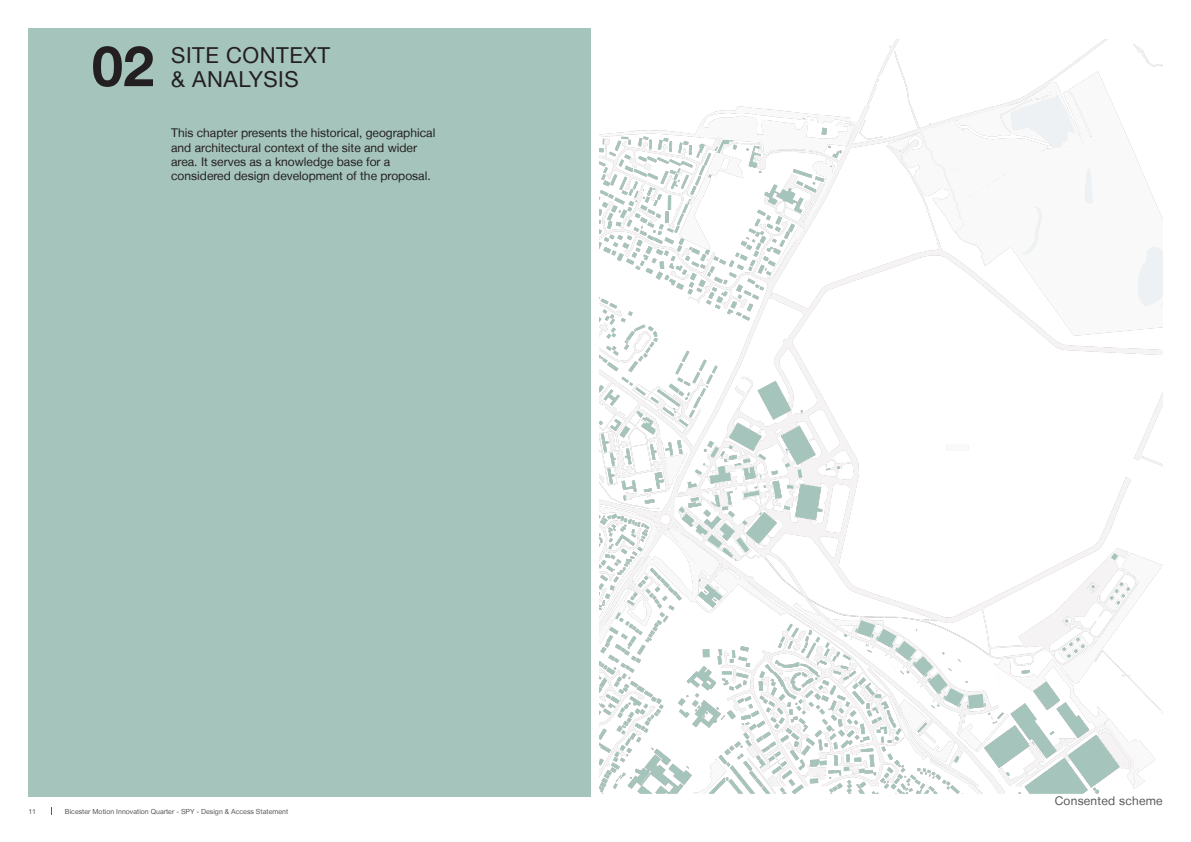
<style>
.page{position:relative;width:1191px;height:842px;background:#fff}
.page>*{position:absolute;margin:0;border:0;box-sizing:border-box;transform-origin:0 0}
.CHAPTER_no__BOLD{font:700 56px "Helvetica Neue LT";color:#231f20}
.CHAPTER_Title{font:22px "Helvetica Neue LT";letter-spacing:.025em;color:#231f20}
.Body_Copy{font:12px/14.4px "Helvetica Neue LT";color:#231f20}
.HEADINGS_BOLD{font:12px "Helvetica Neue LT";letter-spacing:.02em;color:#57585a}
.t1{font:7px "Helvetica Neue LT";color:#57585a}
</style>
<div class="page">
<div style="left:28px;top:28px;width:563px;height:769px;background:#a5c4bb"></div>
<img style="left:600px;top:39px;width:562px;height:755px">
<p class="CHAPTER_no__BOLD" style="left:92px;top:32px;width:64px">02</p>
<p class="CHAPTER_Title" style="left:171px;top:42px;width:160px">SITE CONTEXT</p>
<p class="CHAPTER_Title" style="left:171px;top:66px;width:129px">&amp; ANALYSIS</p>
<p class="Body_Copy" style="left:171px;top:126px;width:266px">This chapter presents the historical, geographical and architectural context of the site and wider area. It serves as a knowledge base for a considered design development of the proposal.</p>
<p class="t1" style="left:28px;top:807px;width:9px">11</p>
<p class="t1" style="left:65px;top:807px;width:225px">Bicester Motion Innovation Quarter - SPY - Design &amp; Access Statement</p>
<p class="HEADINGS_BOLD" style="left:1054px;top:794px;width:109px">Consented scheme</p>
</div>
